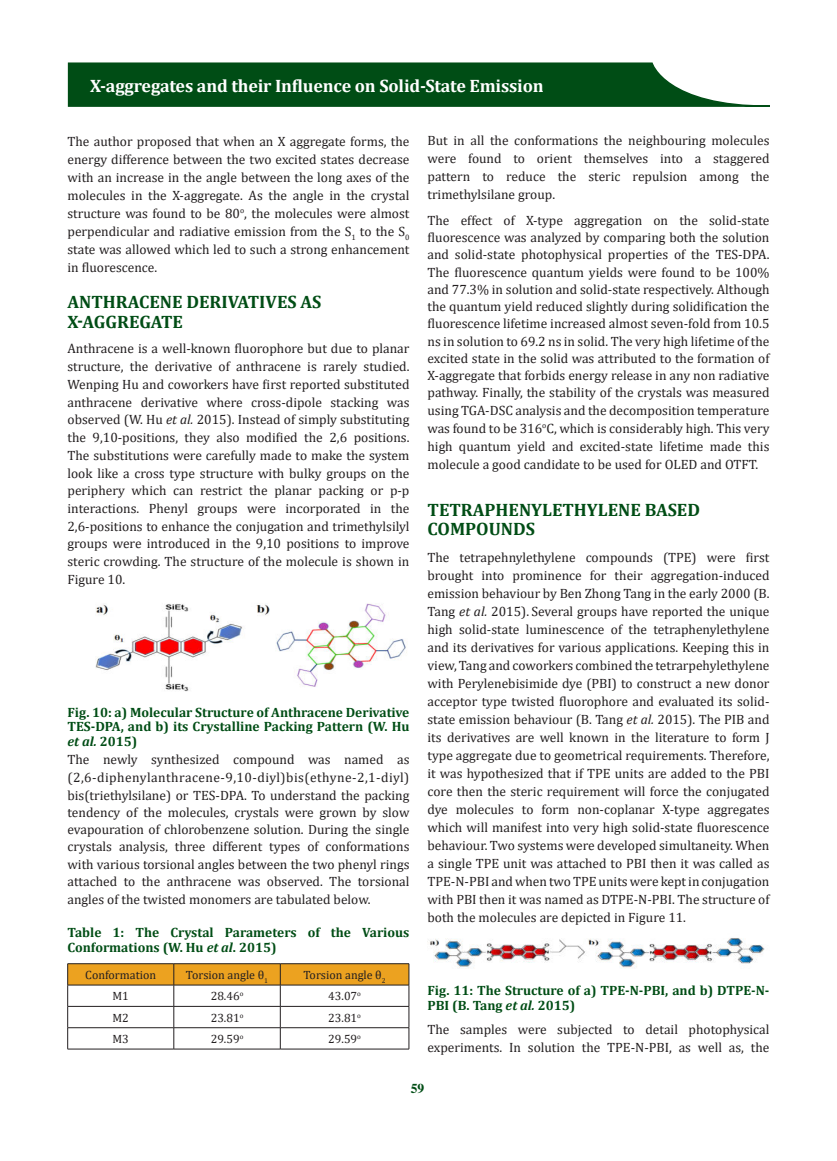
<style>
.page{position:relative;width:837px;height:1161px;background:#fff}
.page>*{position:absolute;margin:0;border:0;box-sizing:border-box;transform-origin:0 0}
.t1{font:700 18px/19.8px "Cambria";color:#004d15}
.t2{font:700 18px "Cambria";letter-spacing:-.01em;color:#fff}
.t3{font:13.5px/18px "Cambria";color:#231f20;text-align:justify}
.t4{font:700 13.5px/14.9px "Cambria";color:#004d15}
.t5{font:700 13.5px "Times";color:#004d15}
.t6{font:12px "Cambria";color:#231f20}
.s1{font-style:italic}
</style>
<div class="page">
<svg style="left:67px;top:62px;width:703px;height:45px;background:#226535"></svg>
<img style="left:95px;top:603px;width:312px;height:89px">
<hr style="left:68px;top:963px;width:106px;height:1px;background:#231f20">
<hr style="left:174px;top:963px;width:106px;height:1px;background:#231f20">
<hr style="left:280px;top:963px;width:129px;height:1px;background:#231f20">
<svg style="left:67px;top:964px;width:343px;height:85px"></svg>
<hr style="left:68px;top:1049px;width:106px;height:1px;background:#231f20">
<hr style="left:174px;top:1049px;width:106px;height:1px;background:#231f20">
<hr style="left:280px;top:1049px;width:129px;height:1px;background:#231f20">
<img style="left:429px;top:938px;width:336px;height:31px">
<h1 class="t2" style="left:90px;top:73px;width:455px">X-aggregates and their Influence on Solid-State Emission</h1>
<p class="t3" style="left:68px;top:132px;width:344px">The author proposed that when an X aggregate forms, the energy difference between the two excited states decrease with an increase in the angle between the long axes of the molecules in the X-aggregate. As the angle in the crystal structure was found to be 80<sup>o</sup>, the molecules were almost perpendicular and radiative emission from the S<sub>1</sub> to the S<sub>0 </sub>state was allowed which led to such a strong enhancement in fluorescence.</p>
<h1 class="t1" style="left:68px;top:292px;width:255px">ANTHRACENE DERIVATIVES AS<br>X-AGGREGATE</h1>
<p class="t3" style="left:68px;top:340px;width:344px">Anthracene is a well-known fluorophore but due to planar structure, the derivative of anthracene is rarely studied.<br>Wenping Hu and coworkers have first reported substituted anthracene derivative where cross-dipole stacking was observed (W. Hu <span class="s1">et al.</span> 2015). Instead of simply substituting the 9,10-positions, they also modified the 2,6 positions.<br>The substitutions were carefully made to make the system look like a cross type structure with bulky groups on the periphery which can restrict the planar packing or p-p interactions. Phenyl groups were incorporated in the 2,6-positions to enhance the conjugation and trimethylsilyl groups were introduced in the 9,10 positions to improve steric crowding. The structure of the molecule is shown in Figure 10.</p>
<p class="t4" style="left:68px;top:705px;width:343px;text-align:justify">Fig. 10: a) Molecular Structure of Anthracene Derivative TES-DPA, and b) its Crystalline Packing Pattern (W. Hu <span class="s1">et al.</span> 2015)</p>
<p class="t3" style="left:68px;top:752px;width:344px;line-height:17.4px">The newly synthesized compound was named as (2,6-diphenylanthracene-9,10-diyl)bis(ethyne-2,1-diyl) bis(triethylsilane) or TES-DPA. To understand the packing tendency of the molecules, crystals were grown by slow evapouration of chlorobenzene solution. During the single crystals analysis, three different types of conformations with various torsional angles between the two phenyl rings attached to the anthracene was observed. The torsional angles of the twisted monomers are tabulated below.</p>
<p class="t4" style="left:68px;top:925px;width:343px">Table 1: The Crystal Parameters of the Various<br>Conformations (W. Hu <span class="s1">et al</span>. 2015)</p>
<p class="t6" style="left:85px;top:969px;width:72px">Conformation</p>
<p class="t6" style="left:186px;top:968px;width:84px">Torsion angle θ<sub>1</sub></p>
<p class="t6" style="left:303px;top:968px;width:84px">Torsion angle θ<sub>2</sub></p>
<p class="t6" style="left:113px;top:990px;width:18px">M1</p>
<p class="t6" style="left:211px;top:990px;width:34px">28.46<sup>o</sup></p>
<p class="t6" style="left:328px;top:990px;width:34px">43.07<sup>o</sup></p>
<p class="t6" style="left:113px;top:1012px;width:18px">M2</p>
<p class="t6" style="left:211px;top:1012px;width:34px">23.81<sup>o</sup></p>
<p class="t6" style="left:328px;top:1012px;width:34px">23.81<sup>o</sup></p>
<p class="t6" style="left:113px;top:1033px;width:18px">M3</p>
<p class="t6" style="left:211px;top:1033px;width:34px">29.59<sup>o</sup></p>
<p class="t6" style="left:328px;top:1033px;width:34px">29.59<sup>o</sup></p>
<p class="t3" style="left:428px;top:133px;width:344px">But in all the conformations the neighbouring molecules were found to orient themselves into a staggered pattern to reduce the steric repulsion among the trimethylsilane group.</p>
<p class="t3" style="left:428px;top:212px;width:344px;line-height:17.4px">The effect of X-type aggregation on the solid-state fluorescence was analyzed by comparing both the solution and solid-state photophysical properties of the TES-DPA.<br>The fluorescence quantum yields were found to be 100% and 77.3% in solution and solid-state respectively. Although the quantum yield reduced slightly during solidification the fluorescence lifetime increased almost seven-fold from 10.5 ns in solution to 69.2 ns in solid. The very high lifetime of the excited state in the solid was attributed to the formation of X-aggregate that forbids energy release in any non radiative pathway. Finally, the stability of the crystals was measured using TGA-DSC analysis and the decomposition temperature was found to be 316<sup>o</sup>C, which is considerably high. This very high quantum yield and excited-state lifetime made this molecule a good candidate to be used for OLED and OTFT.</p>
<h1 class="t1" style="left:428px;top:500px;width:274px">TETRAPHENYLETHYLENE BASED<br>COMPOUNDS</h1>
<p class="t3" style="left:428px;top:549px;width:344px">The tetrapehnylethylene compounds (TPE) were first brought into prominence for their aggregation-induced emission behaviour by Ben Zhong Tang in the early 2000 (B.<br>Tang <span class="s1">et al.</span> 2015). Several groups have reported the unique high solid-state luminescence of the tetraphenylethylene and its derivatives for various applications. Keeping this in view, Tang and coworkers combined the tetrarpehylethylene with Perylenebisimide dye (PBI) to construct a new donor acceptor type twisted fluorophore and evaluated its solid&shy;state emission behaviour (B. Tang <span class="s1">et al.</span> 2015). The PIB and its derivatives are well known in the literature to form J type aggregate due to geometrical requirements. Therefore, it was hypothesized that if TPE units are added to the PBI core then the steric requirement will force the conjugated dye molecules to form non-coplanar X-type aggregates which will manifest into very high solid-state fluorescence behaviour. Two systems were developed simultaneity. When a single TPE unit was attached to PBI then it was called as TPE-N-PBI and when two TPE units were kept in conjugation with PBI then it was named as DTPE-N-PBI. The structure of both the molecules are depicted in Figure 11.</p>
<p class="t4" style="left:428px;top:983px;width:343px">Fig. 11: The Structure of a) TPE-N-PBI, and b) DTPE-N-<br>PBI (B. Tang <span class="s1">et al.</span> 2015)</p>
<p class="t3" style="left:428px;top:1021px;width:344px">The samples were subjected to detail photophysical experiments. In solution the TPE-N-PBI, as well as, the</p>
<p class="t5" style="left:411px;top:1081px;width:15px">59</p>
</div>
